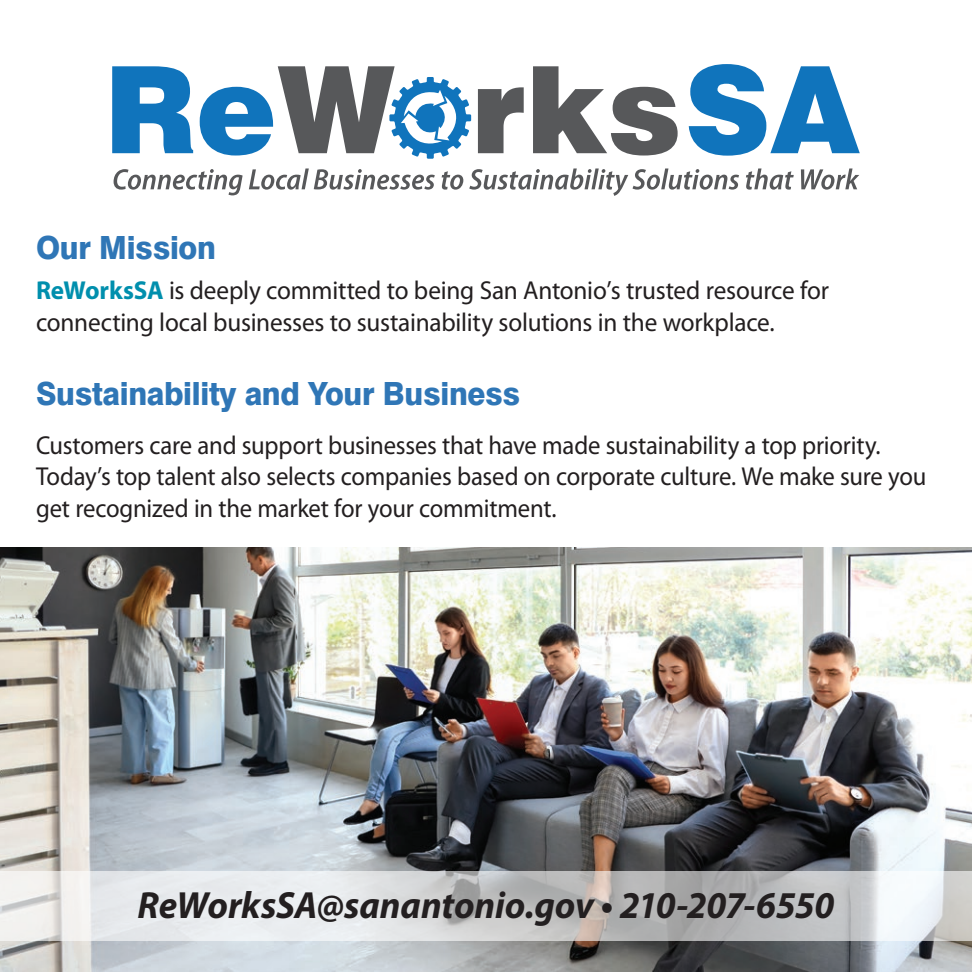
<style>
.page{position:relative;width:972px;height:972px;background:#fff}
.page>*{position:absolute;margin:0;border:0;box-sizing:border-box;transform-origin:0 0}
.t1{font:italic 700 38px "Myriad Pro";letter-spacing:-.01em;color:#231f20}
.t2{font:800 32px "Swiss 721 BT";letter-spacing:-.01em;color:#2f76b6;scale:.94 1}
.t3{font:26px/31.2px "Myriad Pro";letter-spacing:-.01em;color:#231f20;scale:.95 1}
.t4{font:26px/31.2px "Myriad Pro";letter-spacing:-.01em;color:#231f20}
.s1{font-weight:700;color:#008fad}
</style>
<div class="page">
<img style="left:0;top:548px;width:972px;height:424px">
<svg style="left:0;top:871px;width:972px;height:69px;background:#d2d3d4"></svg>
<svg style="left:112px;top:66px;width:81px;height:87px"></svg>
<svg style="left:200px;top:66px;width:271px;height:93px"></svg>
<svg style="left:478px;top:87px;width:46px;height:66px"></svg>
<svg style="left:533px;top:66px;width:145px;height:90px"></svg>
<svg style="left:689px;top:64px;width:171px;height:92px"></svg>
<svg style="left:114px;top:169px;width:129px;height:26px"></svg>
<svg style="left:249px;top:168px;width:186px;height:22px"></svg>
<svg style="left:442px;top:171px;width:21px;height:19px"></svg>
<svg style="left:469px;top:168px;width:270px;height:28px"></svg>
<svg style="left:746px;top:168px;width:48px;height:22px"></svg>
<svg style="left:801px;top:168px;width:58px;height:22px"></svg>
<p class="t2" style="left:36px;top:228px;width:193px">Our Mission</p>
<p class="t4" style="left:36px;top:275px;width:795px"><span class="s1">ReWorksSA</span> is deeply committed to being San Antonio’s trusted resource for connecting local businesses to sustainability solutions in the workplace.</p>
<p class="t2" style="left:36px;top:374px;width:517px">Sustainability and Your Business</p>
<p class="t3" style="left:36px;top:430px;width:939px">Customers care and support businesses that have made sustainability a top priority.<br>Today’s top talent also selects companies based on corporate culture. We make sure you get recognized in the market for your commitment.</p>
<h1 class="t1" style="left:138px;top:880px;width:698px">ReWorksSA@sanantonio.gov • 210-207-6550</h1>
</div>
